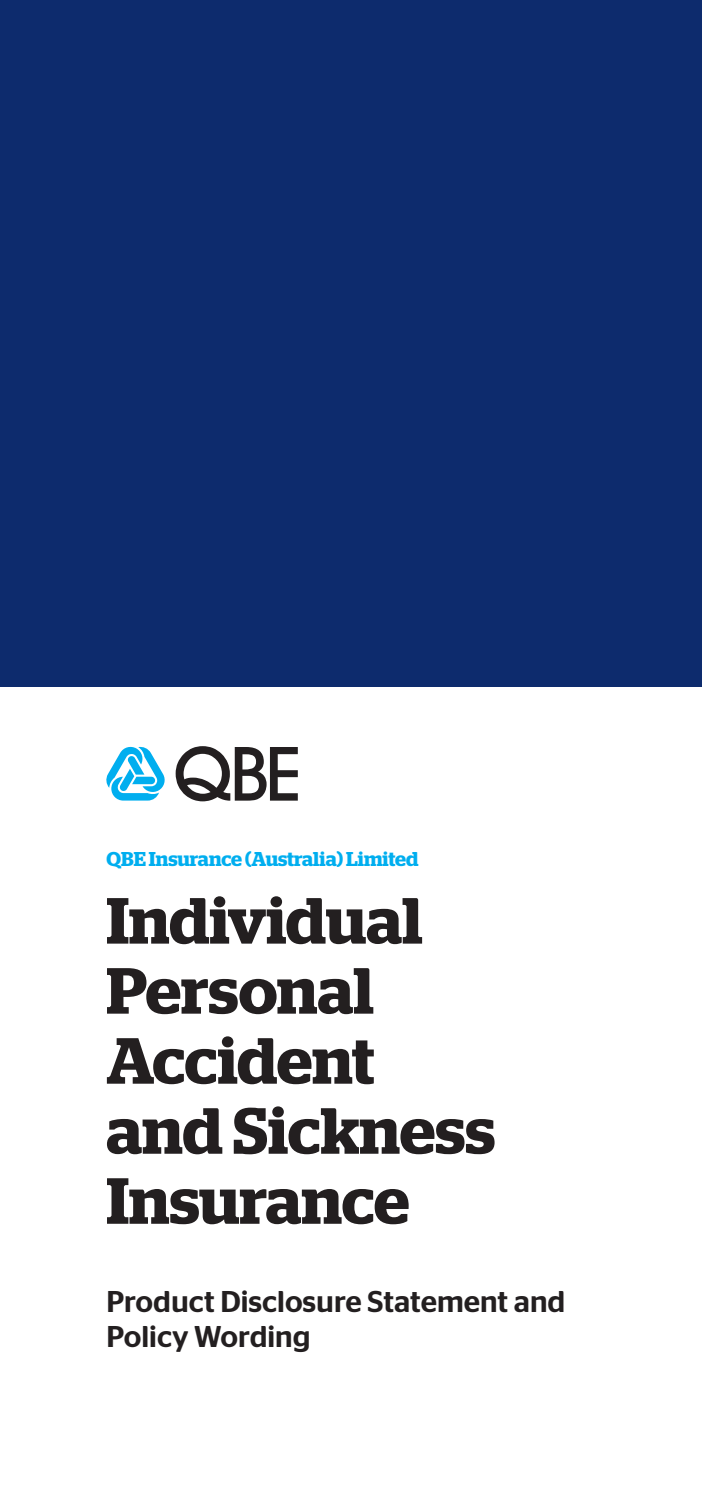
<style>
.page{position:relative;width:702px;height:1489px;background:#fff}
.page>*{position:absolute;margin:0;border:0;box-sizing:border-box;transform-origin:0 0}
.Cover_title{font:600 65px/70px "Stag";color:#231f20}
.Document_type_label{font:500 30px/35px "Stag Sans";color:#231f20}
.Cover_QBE_Australia{font:600 20px "Stag";color:#00aeef}
</style>
<div class="page">
<div style="left:0;top:0;width:702px;height:686px;background:#0d2b6d"></div>
<svg style="left:176px;top:746px;width:122px;height:55px"></svg>
<svg style="left:106px;top:746px;width:59px;height:54px"></svg>
<p class="Cover_QBE_Australia" style="left:106px;top:847px;width:314px">QBE Insurance (Australia) Limited</p>
<p class="Cover_title" style="left:106px;top:885px;width:390px">Individual<br>Personal<br>Accident and Sickness<br>Insurance</p>
<p class="Document_type_label" style="left:106px;top:1283px;width:460px">Product Disclosure Statement and<br>Policy Wording</p>
</div>
